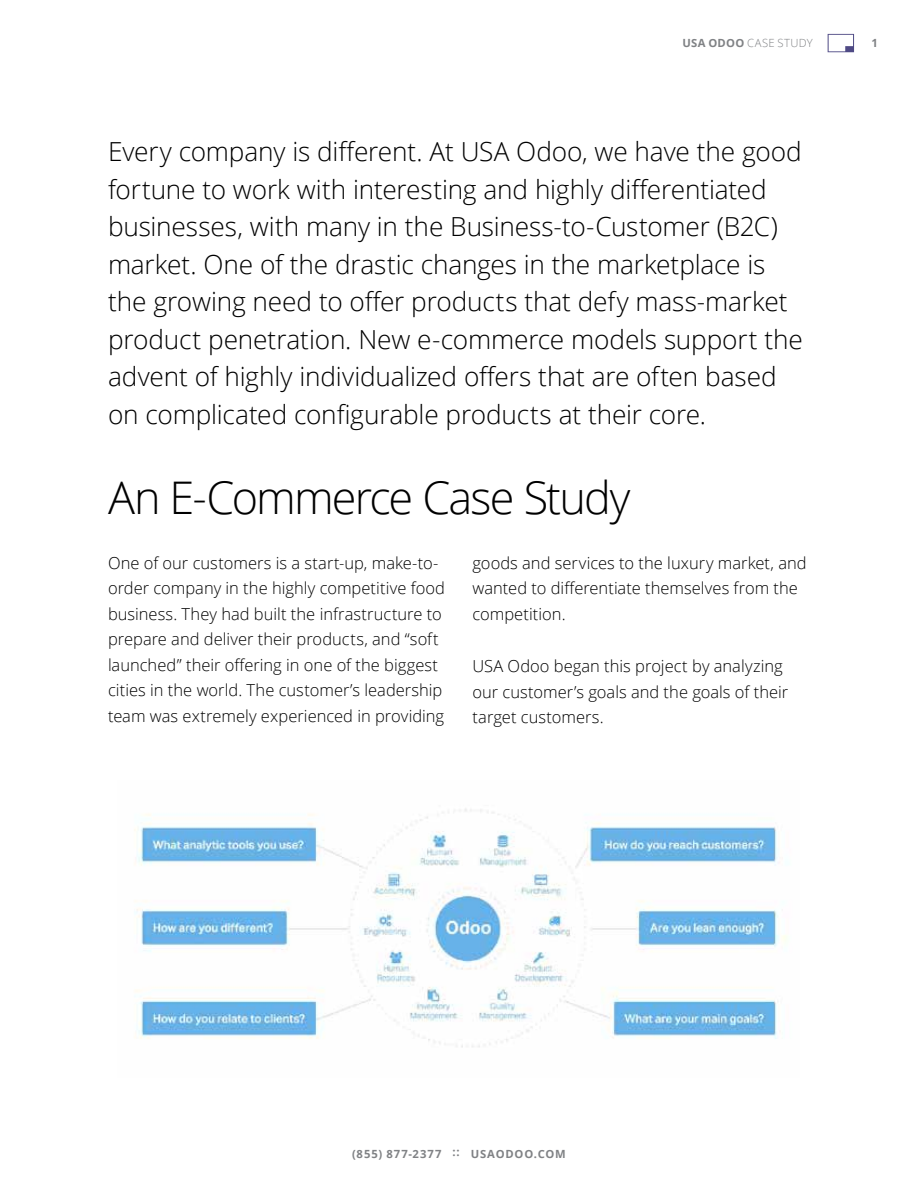
<style>
.page{position:relative;width:918px;height:1188px;background:#fff}
.page>*{position:absolute;margin:0;border:0;box-sizing:border-box;transform-origin:0 0}
.t1{font:300 45px "Open Sans";letter-spacing:-.04em;color:#000}
.t2{font:300 26.25px/37.5px "Open Sans";letter-spacing:-.005em;color:#000}
.t3{font:300 16.5px/25.5px "Open Sans";color:#000}
.t4{font:700 11.25px "Open Sans";letter-spacing:.08em;color:#808285}
.t5{font:300 11.25px "Open Sans";letter-spacing:.035em;color:#808285}
.s1{font-weight:700}
</style>
<div class="page">
<svg style="left:828px;top:34px;width:26px;height:18px"></svg>
<img style="left:134px;top:808px;width:653px;height:240px">
<p class="t5" style="left:682px;top:36px;width:132px"><span class="s1">USA ODOO</span> CASE STUDY</p>
<p class="t4" style="left:872px;top:35px;width:8px">1</p>
<p class="t2" style="left:108px;top:132px;width:696px">Every company is different. At USA Odoo, we have the good fortune to work with interesting and highly differentiated businesses, with many in the Business-to-Customer (B2C) market. One of the drastic changes in the marketplace is the growing need to offer products that defy mass-market product penetration. New e-commerce models support the advent of highly individualized offers that are often based on complicated configurable products at their core.</p>
<h1 class="t1" style="left:108px;top:467px;width:524px">An E-Commerce Case Study</h1>
<p class="t3" style="left:108px;top:550px;width:339px">One of our customers is a start-up, make-to&shy;order company in the highly competitive food business. They had built the infrastructure to prepare and deliver their products, and “soft launched” their offering in one of the biggest cities in the world. The customer’s leadership team was extremely experienced in providing</p>
<p class="t3" style="left:473px;top:550px;width:336px">goods and services to the luxury market, and wanted to differentiate themselves from the competition.</p>
<p class="t3" style="left:473px;top:653px;width:317px">USA Odoo began this project by analyzing our customer’s goals and the goals of their target customers.</p>
<p class="t4" style="left:352px;top:1146px;width:215px">(855) 877-2377 :: USAODOO.COM</p>
</div>
